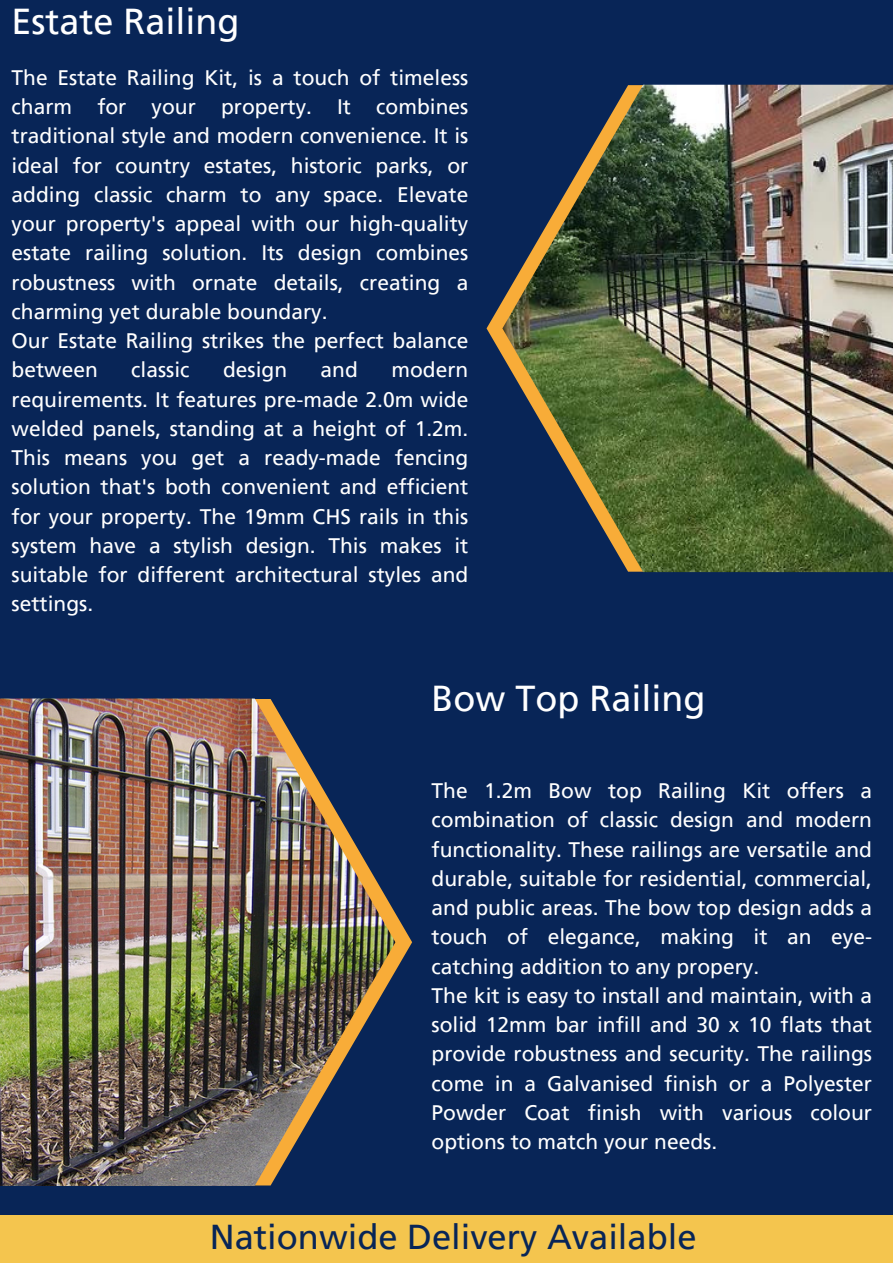
<style>
.page{position:relative;width:893px;height:1264px;background:#fff}
.page>*{position:absolute;margin:0;border:0;box-sizing:border-box;transform-origin:0 0}
.t1{font:36px "Frutiger LT Pro";color:#fff}
.t2{font:34.5px "Frutiger LT Pro";color:#082557}
.t3{font:21px/29.2px "Frutiger LT Pro";color:#fff;text-align:justify}
</style>
<div class="page">
<div style="left:0;top:0;width:892px;height:1262px;background:#082557"></div>
<img style="left:502px;top:85px;width:390px;height:487px">
<img style="left:0;top:698px;width:395px;height:487px">
<div style="left:0;top:1215px;width:892px;height:47px;background:#f4c54e"></div>
<p class="t1" style="left:12px;top:-1px;width:229px">Estate Railing</p>
<p class="t3" style="left:12px;top:63px;width:458px">The Estate Railing Kit, is a touch of timeless charm for your property. It combines traditional style and modern convenience. It is ideal for country estates, historic parks, or adding classic charm to any space. Elevate your property's appeal with our high-quality estate railing solution. Its design combines robustness with ornate details, creating a charming yet durable boundary.</p>
<p class="t3" style="left:12px;top:326px;width:458px">Our Estate Railing strikes the perfect balance between</p>
<p class="t3" style="left:12px;top:355px;width:458px;text-indent:380px">modern requirements. It features pre-made 2.0m wide welded panels, standing at a height of 1.2m.<br>This means you get a ready-made fencing solution that's both convenient and efficient for your property. The 19mm CHS rails in this system have a stylish design. This makes it suitable for different architectural styles and settings.</p>
<p class="t3" style="left:131px;top:355px;width:60px">classic</p>
<p class="t3" style="left:223px;top:355px;width:66px">design</p>
<p class="t3" style="left:320px;top:355px;width:39px">and</p>
<p class="t1" style="left:431px;top:676px;width:275px">Bow Top Railing</p>
<p class="t3" style="left:431px;top:776px;width:442px">The 1.2m Bow top Railing Kit offers a combination of classic design and modern functionality. These railings are versatile and durable, suitable for residential, commercial, and public areas. The bow top design adds a touch of elegance, making it an eye&shy;catching addition to any propery.</p>
<p class="t3" style="left:431px;top:980px;width:442px">The kit is easy to install and maintain, with a solid 12mm bar infill and 30 x 10 flats that provide robustness and security. The railings come in a Galvanised finish or a Polyester Powder Coat finish with various colour options to match your needs.</p>
<p class="t2" style="left:210px;top:1215px;width:488px">Nationwide Delivery Available</p>
</div>
